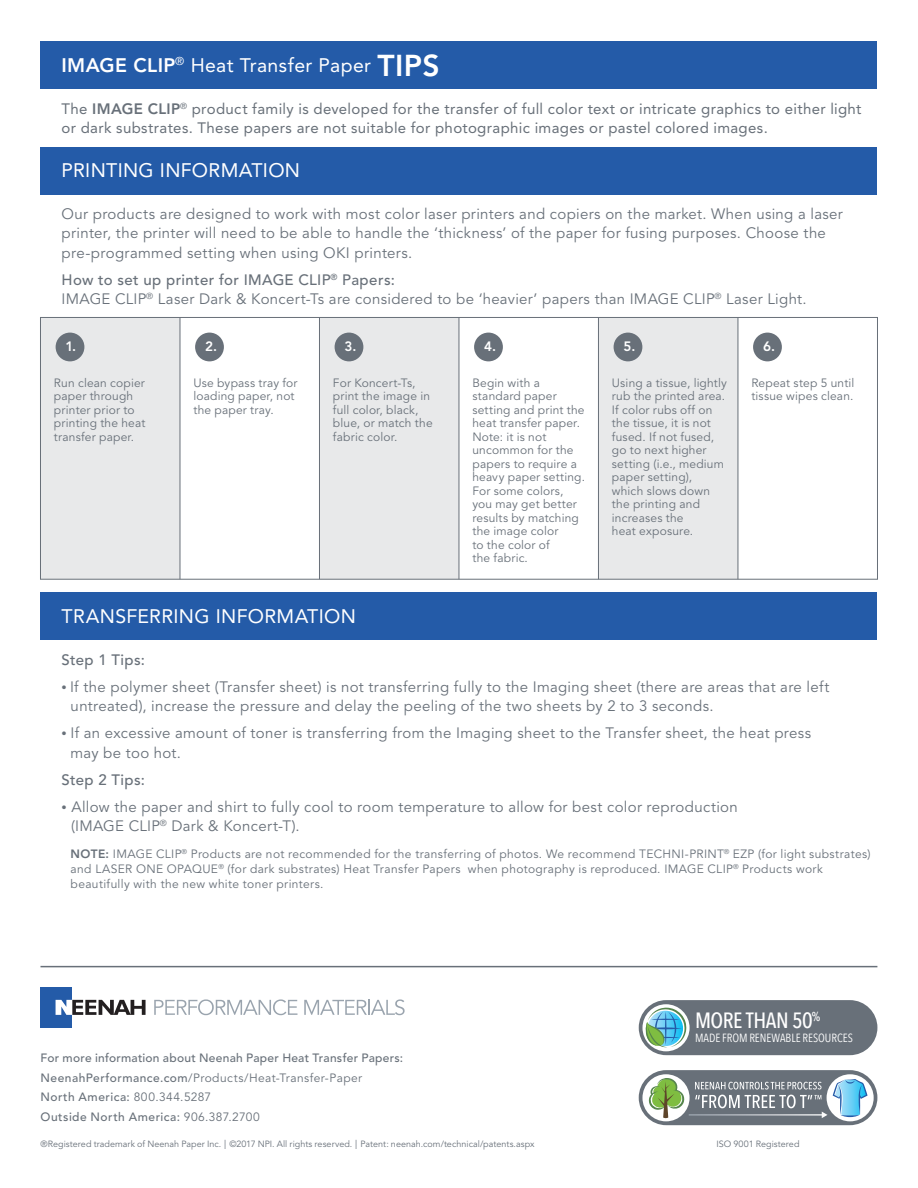
<style>
.page{position:relative;width:918px;height:1188px;background:#fff}
.page>*{position:absolute;margin:0;border:0;box-sizing:border-box;transform-origin:0 0}
.t1{font:500 22.05px "Avenir Next Condensed";letter-spacing:-.025em;color:#fff}
.t2{font:19.5px "Avenir LT Std";letter-spacing:.015em;color:#fff}
.t3{font:15px/19.5px "Avenir LT Std";letter-spacing:.02em;color:#687079}
.t4{font:15px/19.5px "Avenir LT Std";letter-spacing:.025em;color:#687079}
.t5{font:500 15px "Avenir LT Std";letter-spacing:.025em;color:#687079}
.t6{font:800 13.5px "Avenir LT Std";color:#fff}
.t7{font:12px/13.5px "Avenir LT Std";letter-spacing:.02em;color:#687079}
.t8{font:500 12px/19.5px "Avenir LT Std";letter-spacing:.025em;color:#687079}
.t9{font:11.85px "Avenir Next Condensed";color:#fff}
.t10{font:9px "Avenir LT Std";letter-spacing:.005em;color:#687079}
.s1{font-weight:800}
.s2{font-weight:800;font-size:30px}
.s3{font-weight:500}
.s4{font-weight:500;font-size:10.5px}
.s5{font-weight:400}
.s6{font-size:12.15px}
</style>
<div class="page">
<div style="left:40px;top:42px;width:837px;height:47px;background:#245ba8"></div>
<div style="left:40px;top:147px;width:837px;height:47px;background:#245ba8"></div>
<div style="left:40px;top:593px;width:837px;height:47px;background:#245ba8"></div>
<hr style="left:40px;top:966px;width:837px;height:1px;background:#687079">
<div style="left:40px;top:317px;width:140px;height:262px;background:#e8e9ea"></div>
<div style="left:319px;top:317px;width:140px;height:262px;background:#e8e9ea"></div>
<div style="left:598px;top:317px;width:140px;height:262px;background:#e8e9ea"></div>
<hr style="left:180px;top:317px;width:1px;height:262px;background:#687079">
<hr style="left:319px;top:317px;width:1px;height:262px;background:#687079">
<hr style="left:459px;top:317px;width:1px;height:262px;background:#687079">
<hr style="left:598px;top:317px;width:1px;height:262px;background:#687079">
<hr style="left:738px;top:317px;width:1px;height:262px;background:#687079">
<div style="left:56px;top:333px;width:28px;height:28px;background:#687079;border-radius:50%"></div>
<div style="left:195px;top:333px;width:29px;height:28px;background:#687079;border-radius:50%"></div>
<div style="left:335px;top:333px;width:28px;height:28px;background:#687079;border-radius:50%"></div>
<div style="left:474px;top:333px;width:29px;height:28px;background:#687079;border-radius:50%"></div>
<div style="left:614px;top:333px;width:28px;height:28px;background:#687079;border-radius:50%"></div>
<div style="left:753px;top:333px;width:29px;height:28px;background:#687079;border-radius:50%"></div>
<div style="left:639px;top:1070px;width:238px;height:55px;background:#687079;border-radius:28px"></div>
<div style="left:642px;top:1074px;width:48px;height:47px;background:#fff;border-radius:50%"></div>
<div style="left:827px;top:1074px;width:47px;height:47px;background:#fff;border-radius:50%"></div>
<svg style="left:649px;top:1078px;width:219px;height:40px"></svg>
<svg style="left:154px;top:999px;width:143px;height:16px"></svg>
<svg style="left:304px;top:999px;width:101px;height:16px"></svg>
<div style="left:40px;top:987px;width:32px;height:41px;background:#245ba8"></div>
<svg style="left:56px;top:1000px;width:90px;height:15px"></svg>
<div style="left:639px;top:1000px;width:238px;height:55px;background:#687079;border-radius:28px"></div>
<svg style="left:642px;top:1004px;width:48px;height:47px"></svg>
<svg style="left:646px;top:1008px;width:40px;height:39px"></svg>
<h2 class="t2" style="left:62px;top:54px;width:380px"><span class="s1">IMAGE CLIP</span><sup>®</sup> Heat Transfer Paper <span class="s2">TIPS</span></h2>
<p class="t4" style="left:62px;top:99px;width:801px">The <span class="s1">IMAGE CLIP</span><sup>®</sup> product family is developed for the transfer of full color text or intricate graphics to either light or dark substrates. These papers are not suitable for photographic images or pastel colored images.</p>
<h2 class="t2" style="left:62px;top:159px;width:240px">PRINTING INFORMATION</h2>
<p class="t3" style="left:62px;top:204px;width:783px">Our products are designed to work with most color laser printers and copiers on the market. When using a laser printer, the printer will need to be able to handle the ‘thickness’ of the paper for fusing purposes. Choose the pre-programmed setting when using OKI printers.</p>
<p class="t3" style="left:62px;top:270px;width:747px"><span class="s3">How to set up printer for IMAGE CLIP</span><sup>®</sup> <span class="s3">Papers:<br></span>IMAGE CLIP<sup>®</sup> Laser Dark &amp; Koncert-Ts are considered to be ‘heavier’ papers than IMAGE CLIP<sup>®</sup> Laser Light.</p>
<p class="t6" style="left:66px;top:339px;width:12px">1.</p>
<p class="t6" style="left:205px;top:339px;width:14px">2.</p>
<p class="t6" style="left:345px;top:339px;width:13px">3.</p>
<p class="t6" style="left:484px;top:339px;width:14px">4.</p>
<p class="t6" style="left:624px;top:339px;width:13px">5.</p>
<p class="t6" style="left:763px;top:339px;width:14px">6.</p>
<p class="t7" style="left:54px;top:376px;width:93px">Run clean copier paper through printer prior to printing the heat transfer paper.</p>
<p class="t7" style="left:193px;top:376px;width:105px">Use bypass tray for loading paper, not the paper tray.</p>
<p class="t7" style="left:333px;top:376px;width:101px">For Koncert-Ts, print the image in full color, black, blue, or match the fabric color.</p>
<p class="t7" style="left:472px;top:376px;width:114px">Begin with a standard paper setting and print the heat transfer paper.<br>Note: it is not uncommon for the papers to require a heavy paper setting.<br>For some colors, you may get better results by matching the image color<br>to the color of<br>the fabric.</p>
<p class="t7" style="left:612px;top:376px;width:117px">Using a tissue, lightly rub the printed area.<br>If color rubs off on the tissue, it is not fused. If not fused, go to next higher setting (i.e., medium paper setting),<br>which slows down the printing and increases the<br>heat exposure.</p>
<p class="t7" style="left:751px;top:376px;width:104px">Repeat step 5 until tissue wipes clean.</p>
<h2 class="t2" style="left:62px;top:605px;width:296px">TRANSFERRING INFORMATION</h2>
<p class="t5" style="left:62px;top:651px;width:85px">Step 1 Tips:</p>
<p class="t3" style="left:71px;top:677px;width:760px;text-indent:-9px"><span class="s4">•</span> If the polymer sheet (Transfer sheet) is not transferring fully to the Imaging sheet (there are areas that are left untreated), increase the pressure and delay the peeling of the two sheets by 2 to 3 seconds.</p>
<p class="t3" style="left:70px;top:724px;width:742px;text-indent:-9px"><span class="s4">•</span> If an excessive amount of toner is transferring from the Imaging sheet to the Transfer sheet, the heat press may be too hot.</p>
<p class="t5" style="left:62px;top:771px;width:85px">Step 2 Tips:</p>
<p class="t3" style="left:71px;top:797px;width:668px;text-indent:-9px"><span class="s4">•</span> Allow the paper and shirt to fully cool to room temperature to allow for best color reproduction (IMAGE CLIP<sup>®</sup> Dark &amp; Koncert-T).</p>
<p class="t7" style="left:71px;top:847px;width:801px;line-height:15px"><span class="s1">NOTE:</span> IMAGE CLIP<sup>®</sup> Products are not recommended for the transferring of photos. We recommend TECHNI-PRINT<sup>®</sup> EZP (for light substrates) and LASER ONE OPAQUE<sup>®</sup> (for dark substrates) Heat Transfer Papers when photography is reproduced. IMAGE CLIP<sup>®</sup> Products work beautifully with the new white toner printers.</p>
<h1 class="t1" style="left:695px;top:1007px;width:127px">MORE THAN 50<sup>%</sup></h1>
<p class="t9" style="left:695px;top:1027px;width:159px">MADE FROM RENEWABLE RESOURCES</p>
<p class="t8" style="left:41px;top:1049px;width:364px">For more information about Neenah Paper Heat Transfer Papers:<br>NeenahPerformance.com<span class="s5">/Products/Heat-Transfer-Paper<br></span>North America: <span class="s5">800.344.5287<br></span>Outside North America: <span class="s5">906.387.2700</span></p>
<p class="t10" style="left:40px;top:1139px;width:496px">®Registered trademark of Neenah Paper Inc. <span class="s6">l</span> ©2017 NPI. All rights reserved. <span class="s6">l</span> Patent: neenah.com/technical/patents.aspx</p>
<p class="t10" style="left:717px;top:1139px;width:84px">ISO 9001 Registered</p>
</div>
